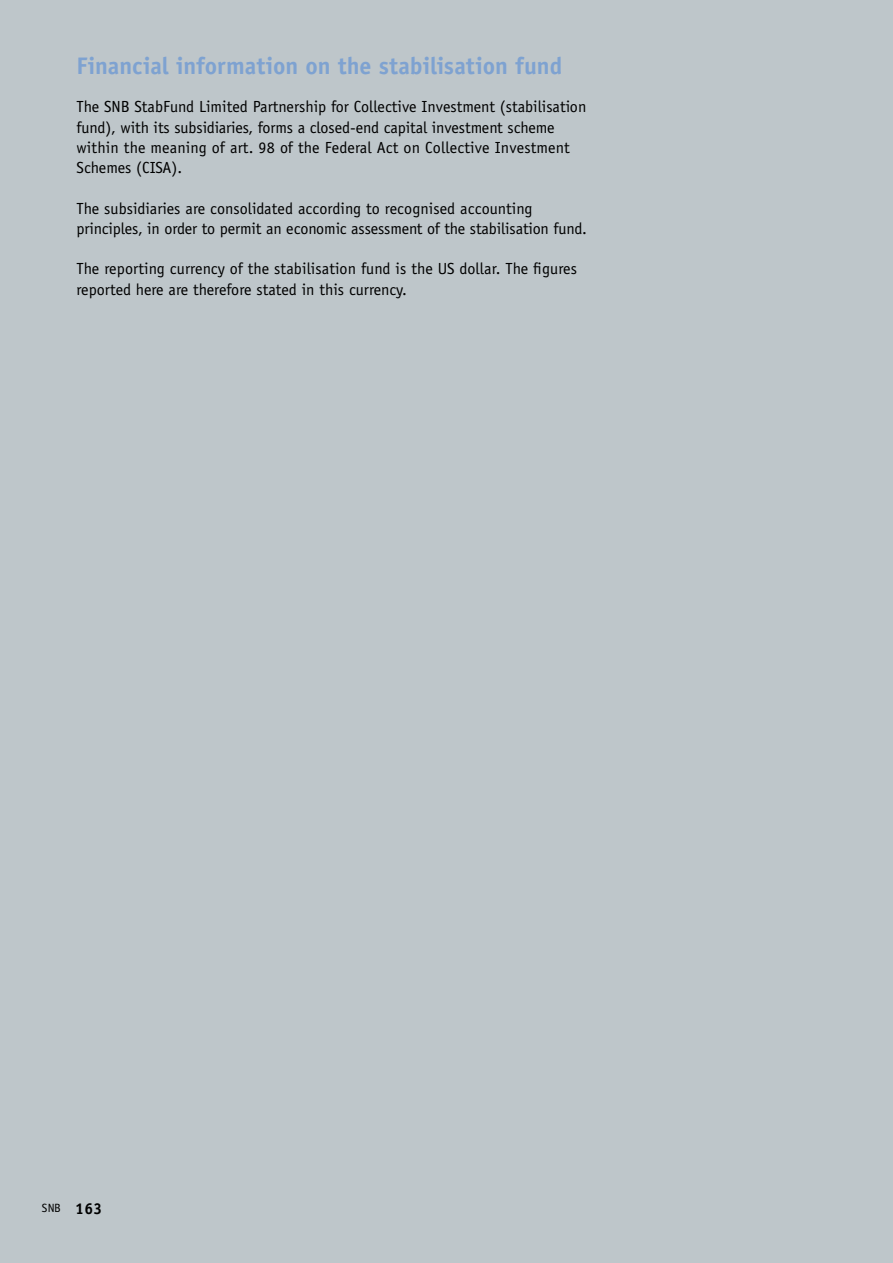
<style>
.page{position:relative;width:893px;height:1263px;background:#bec6ca}
.page>*{position:absolute;margin:0;border:0;box-sizing:border-box;transform-origin:0 0}
.t1{font:700 24px "SNB Officina Sans";letter-spacing:-.005em;color:#7ea2d1}
.t2{font:16.2px/20.2px "SNB Officina Sans";color:#000}
.t3{font:12px "SNB Officina Sans";color:#000}
.s1{font-weight:700;font-size:15.75px}
</style>
<div class="page">
<h1 class="t1" style="left:77px;top:50px;width:487px">Financial information on the stabilisation fund</h1>
<p class="t2" style="left:77px;top:96px;width:511px">The SNB StabFund Limited Partnership for Collective Investment (stabilisation fund), with its subsidiaries, forms a closed-end capital investment scheme within the meaning of art. 98 of the Federal Act on Collective Investment Schemes (CISA).</p>
<p class="t2" style="left:77px;top:198px;width:512px">The subsidiaries are consolidated according to recognised accounting principles, in order to permit an economic assessment of the stabilisation fund.</p>
<p class="t2" style="left:77px;top:258px;width:502px">The reporting currency of the stabilisation fund is the US dollar. The figures reported here are therefore stated in this currency.</p>
<p class="t3" style="left:42px;top:1200px;width:62px">SNB <span class="s1">163</span></p>
</div>
